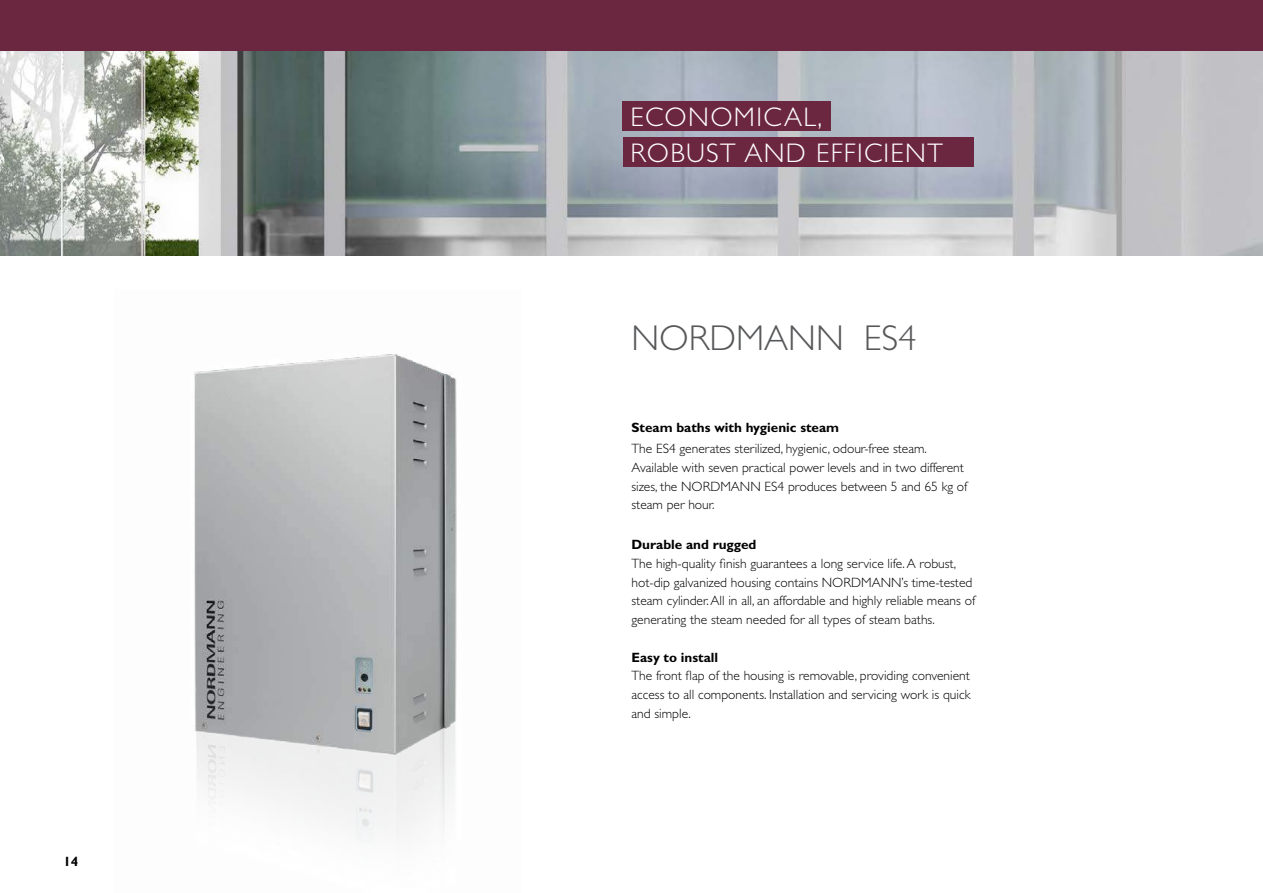
<style>
.page{position:relative;width:1263px;height:893px;background:#fff}
.page>*{position:absolute;margin:0;border:0;box-sizing:border-box;transform-origin:0 0}
.t1{font:300 36px "Gill Sans Std";color:#57585a}
.t2{font:300 27px/36px "Gill Sans Std";letter-spacing:.05em;color:#fff}
.t3{font:300 13.5px/18.8px "Gill Sans Std";color:#000}
.t4{font:700 13.5px "Gill Sans Std";color:#000}
</style>
<div class="page">
<img style="left:0;top:51px;width:1263px;height:204px">
<div style="left:622px;top:101px;width:209px;height:30px;background:#6c2740"></div>
<div style="left:623px;top:137px;width:351px;height:30px;background:#6c2740"></div>
<img style="left:193px;top:354px;width:264px;height:488px">
<div style="left:0;top:0;width:1263px;height:51px;background:#6c2740"></div>
<p class="t4" style="left:63px;top:853px;width:16px">14</p>
<h2 class="t2" style="left:630px;top:99px;width:314px">ECONOMICAL,<br>ROBUST AND EFFICIENT</h2>
<h1 class="t1" style="left:631px;top:318px;width:286px">NORDMANN ES4</h1>
<p class="t4" style="left:631px;top:420px;width:209px">Steam baths with hygienic steam</p>
<p class="t3" style="left:631px;top:439px;width:338px">The ES4 generates sterilized, hygienic, odour-free steam.<br>Available with seven practical power levels and in two different sizes, the NORDMANN ES4 produces between 5 and 65 kg of steam per hour.</p>
<p class="t4" style="left:631px;top:536px;width:126px">Durable and rugged</p>
<p class="t3" style="left:631px;top:554px;width:345px">The high-quality finish guarantees a long service life. A robust, hot-dip galvanized housing contains NORDMANN’s time-tested steam cylinder. All in all, an affordable and highly reliable means of generating the steam needed for all types of steam baths.</p>
<p class="t4" style="left:631px;top:649px;width:88px">Easy to install</p>
<p class="t3" style="left:631px;top:667px;width:340px;text-align:justify">The front flap of the housing is removable, providing convenient access to all components. Installation and servicing work is quick and simple.</p>
</div>
